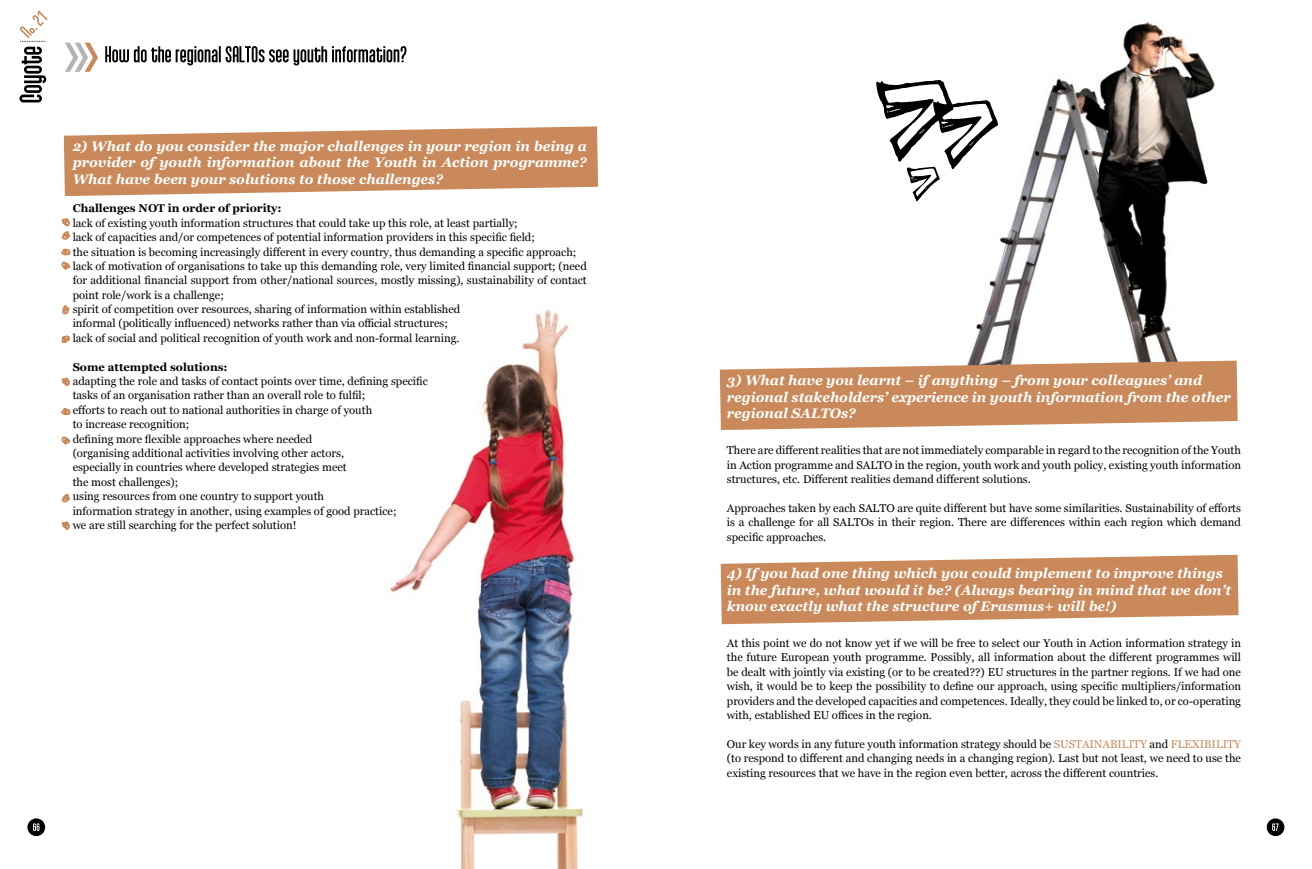
<style>
.page{position:relative;width:1312px;height:869px;background:#fff}
.page>*{position:absolute;margin:0;border:0;box-sizing:border-box;transform-origin:0 0}
.t1{font:italic 700 13.75px/16.5px "Georgia";color:#fff}
.t2{font:11.25px/14.4px "Georgia";color:#000;text-align:justify}
.t3{font:700 11.25px "Georgia";color:#000}
.s1{color:#ca895a}
</style>
<div class="page">
<img style="left:389px;top:309px;width:194px;height:559px">
<img style="left:916px;top:21px;width:322px;height:400px">
<svg style="left:64px;top:126px;width:534px;height:70px;background:#d19970"></svg>
<svg style="left:719px;top:360px;width:518px;height:70px;background:#d0986f"></svg>
<svg style="left:720px;top:554px;width:518px;height:70px;background:#d19970"></svg>
<svg style="left:1266px;top:818px;width:17px;height:17px"></svg>
<svg style="left:1271px;top:822px;width:7px;height:8px"></svg>
<div style="left:27px;top:818px;width:18px;height:17px;background:#000;border-radius:50%"></div>
<svg style="left:33px;top:823px;width:6px;height:7px"></svg>
<svg style="left:61px;top:521px;width:9px;height:9px"></svg>
<svg style="left:61px;top:493px;width:9px;height:9px"></svg>
<svg style="left:61px;top:377px;width:10px;height:38px"></svg>
<svg style="left:61px;top:218px;width:10px;height:52px"></svg>
<svg style="left:61px;top:436px;width:9px;height:9px"></svg>
<svg style="left:62px;top:305px;width:8px;height:10px"></svg>
<svg style="left:61px;top:335px;width:9px;height:8px"></svg>
<svg style="left:105px;top:46px;width:301px;height:19px"></svg>
<svg style="left:65px;top:43px;width:33px;height:29px"></svg>
<svg style="left:876px;top:79px;width:122px;height:122px"></svg>
<svg style="left:19px;top:10px;width:29px;height:92px"></svg>
<p class="t1" style="left:73px;top:137px;width:515px;text-align:justify">2) What do you consider the major challenges in your region in being a provider of youth information about the Youth in Action programme?<br>What have been your solutions to those challenges?</p>
<p class="t3" style="left:73px;top:200px;width:210px">Challenges NOT in order of priority:</p>
<p class="t2" style="left:73px;top:215px;width:515px;text-align:left">lack of existing youth information structures that could take up this role, at least partially;<br>lack of capacities and/or competences of potential information providers in this specific field;<br>the situation is becoming increasingly different in every country, thus demanding a specific approach; lack of motivation of organisations to take up this demanding role, very limited financial support; (need for additional financial support from other/national sources, mostly missing), sustainability of contact point role/work is a challenge;<br>spirit of competition over resources, sharing of information within established<br>informal (politically influenced) networks rather than via official structures;<br>lack of social and political recognition of youth work and non-formal learning.</p>
<p class="t3" style="left:73px;top:358px;width:156px">Some attempted solutions:</p>
<p class="t2" style="left:73px;top:373px;width:356px;text-align:left">adapting the role and tasks of contact points over time, defining specific tasks of an organisation rather than an overall role to fulfil;<br>efforts to reach out to national authorities in charge of youth<br>to increase recognition;<br>defining more flexible approaches where needed<br>(organising additional activities involving other actors,<br>especially in countries where developed strategies meet<br>the most challenges);<br>using resources from one country to support youth<br>information strategy in another, using examples of good practice;<br>we are still searching for the perfect solution!</p>
<p class="t1" style="left:726px;top:371px;width:505px">3) What have you learnt – if anything – from your colleagues’ and regional stakeholders’ experience in youth information from the other regional SALTOs?</p>
<p class="t2" style="left:726px;top:442px;width:515px">There are different realities that are not immediately comparable in regard to the recognition of the Youth in Action programme and SALTO in the region, youth work and youth policy, existing youth information structures, etc. Different realities demand different solutions.</p>
<p class="t2" style="left:726px;top:500px;width:515px">Approaches taken by each SALTO are quite different but have some similarities. Sustainability of efforts is a challenge for all SALTOs in their region. There are differences within each region which demand specific approaches.</p>
<p class="t1" style="left:726px;top:564px;width:505px">4) If you had one thing which you could implement to improve things in the future, what would it be? (Always bearing in mind that we don’t know exactly what the structure of Erasmus+ will be!)</p>
<p class="t2" style="left:726px;top:635px;width:515px">At this point we do not know yet if we will be free to select our Youth in Action information strategy in the future European youth programme. Possibly, all information about the different programmes will be dealt with jointly via existing (or to be created??) EU structures in the partner regions. If we had one wish, it would be to keep the possibility to define our approach, using specific multipliers/information providers and the developed capacities and competences. Ideally, they could be linked to, or co-operating with, established EU offices in the region.</p>
<p class="t2" style="left:726px;top:735px;width:515px">Our key words in any future youth information strategy should be <span class="s1">SUSTAINABILITY</span> and <span class="s1">FLEXIBILITY </span>(to respond to different and changing needs in a changing region). Last but not least, we need to use the existing resources that we have in the region even better, across the different countries.</p>
</div>
